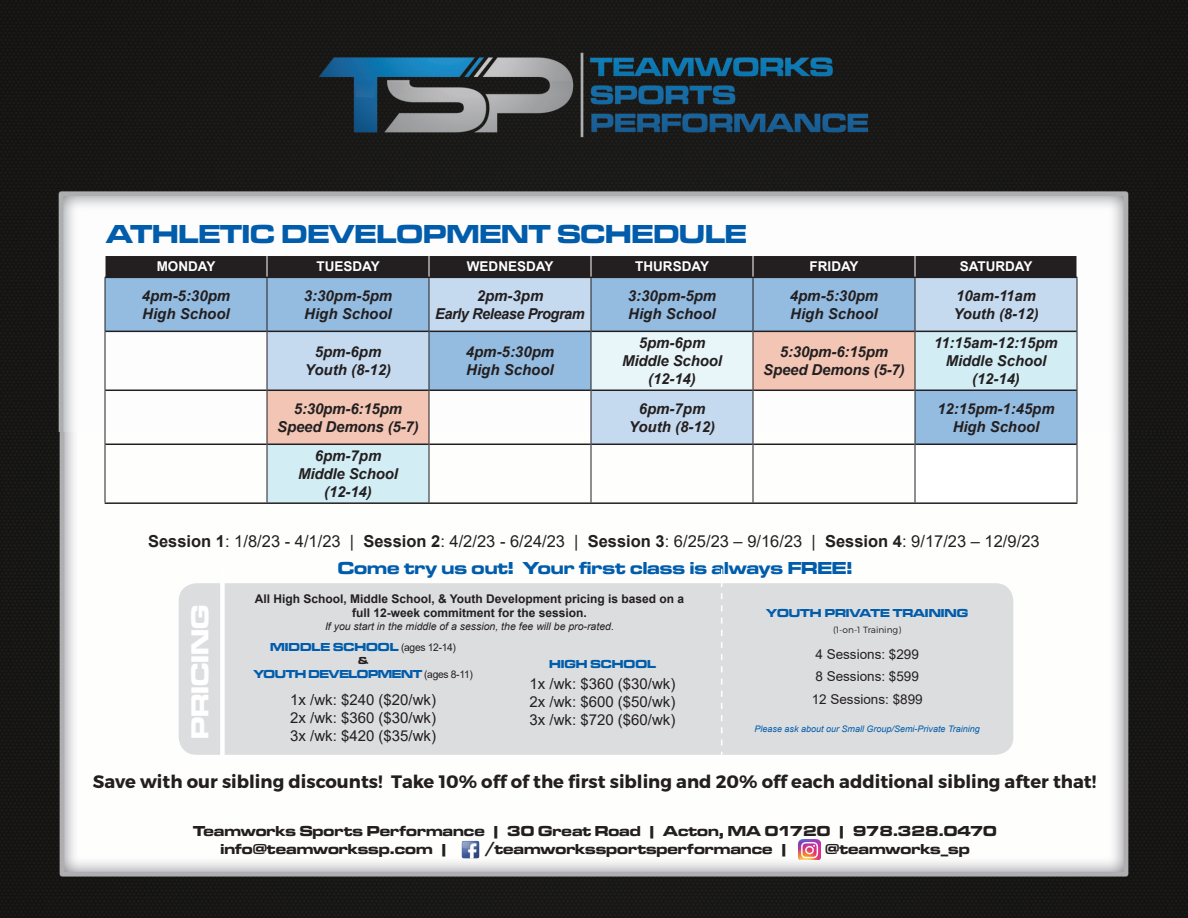
<style>
.page{position:relative;width:1188px;height:918px;background:#fff}
.page>*{position:absolute;margin:0;border:0;box-sizing:border-box;transform-origin:0 0}
.t1{font:27px "Microgramma D Bold Exte";color:#015dab}
.t2{font:25.5px "Microgramma D Bold Exte";color:#fff}
.t3{font:700 18px "Montserrat";color:#231f20}
.t4{font:18px "Microgramma D Bold Exte";color:#015dab}
.t5{font:16.5px "Arial";color:#231f20}
.t6{font:italic 700 15px/18px "Arial";color:#231f20}
.t7{font:15px "Microgramma D Bold Exte";color:#231f20}
.t8{font:15px "Arial";color:#231f20}
.t9{font:italic 700 15px "Arial";letter-spacing:-.03em;color:#231f20}
.t10{font:700 13.5px "Arial";color:#fff}
.t11{font:13.5px "Arial";color:#231f20}
.t12{font:700 12px/14.4px "Arial";color:#231f20;text-align:center}
.t13{font:12px "Microgramma D Bold Exte";color:#015dab}
.t14{font:12px "Microgramma D Bold Exte";letter-spacing:-.03em;color:#015dab}
.t15{font:italic 10.5px "Arial";color:#231f20}
.t16{font:10.5px "Microgramma D Bold Exte";color:#231f20}
.t17{font:italic 9px "Arial";color:#015dab}
.t18{font:300 9px "Montserrat";color:#231f20}
.s1{font-weight:700}
.s2{font-family:"Arial";font-size:10.5px;color:#231f20}
</style>
<div class="page">
<img style="left:0;top:1px;width:1188px;height:768px">
<img style="left:1px;top:432px;width:1187px;height:486px">
<svg style="left:106px;top:332px;width:161px;height:112px"></svg>
<svg style="left:268px;top:332px;width:809px;height:170px"></svg>
<div style="left:267px;top:390px;width:162px;height:54px;background:#f2c5b4"></div>
<div style="left:915px;top:444px;width:162px;height:59px;background:#fff"></div>
<hr style="left:105px;top:331px;width:162px;height:1px;background:#231f20">
<hr style="left:267px;top:331px;width:162px;height:1px;background:#231f20">
<hr style="left:429px;top:331px;width:162px;height:1px;background:#231f20">
<hr style="left:591px;top:331px;width:162px;height:1px;background:#231f20">
<hr style="left:753px;top:331px;width:162px;height:1px;background:#231f20">
<hr style="left:915px;top:331px;width:162px;height:1px;background:#231f20">
<hr style="left:105px;top:390px;width:162px;height:1px;background:#231f20">
<hr style="left:267px;top:390px;width:162px;height:1px;background:#231f20">
<hr style="left:429px;top:390px;width:162px;height:1px;background:#231f20">
<hr style="left:591px;top:390px;width:162px;height:1px;background:#231f20">
<hr style="left:753px;top:390px;width:162px;height:1px;background:#231f20">
<hr style="left:915px;top:390px;width:162px;height:1px;background:#231f20">
<hr style="left:105px;top:444px;width:162px;height:1px;background:#231f20">
<hr style="left:267px;top:444px;width:162px;height:1px;background:#231f20">
<hr style="left:429px;top:444px;width:162px;height:1px;background:#231f20">
<hr style="left:591px;top:444px;width:162px;height:1px;background:#231f20">
<hr style="left:753px;top:444px;width:162px;height:1px;background:#231f20">
<hr style="left:915px;top:444px;width:162px;height:1px;background:#231f20">
<hr style="left:105px;top:502px;width:162px;height:2px;background:#231f20">
<hr style="left:267px;top:502px;width:162px;height:2px;background:#231f20">
<hr style="left:429px;top:502px;width:162px;height:2px;background:#231f20">
<hr style="left:591px;top:502px;width:162px;height:2px;background:#231f20">
<hr style="left:753px;top:502px;width:162px;height:2px;background:#231f20">
<hr style="left:915px;top:502px;width:162px;height:2px;background:#231f20">
<hr style="left:105px;top:255px;width:162px;height:1px;background:#fff">
<hr style="left:267px;top:255px;width:162px;height:1px;background:#fff">
<hr style="left:429px;top:255px;width:162px;height:1px;background:#fff">
<hr style="left:591px;top:255px;width:162px;height:1px;background:#fff">
<hr style="left:753px;top:255px;width:162px;height:1px;background:#fff">
<hr style="left:915px;top:255px;width:162px;height:1px;background:#fff">
<svg style="left:105px;top:256px;width:973px;height:75px;background:#7e94aa"></svg>
<hr style="left:105px;top:278px;width:1px;height:53px;background:#231f20">
<hr style="left:267px;top:278px;width:1px;height:53px;background:#231f20">
<hr style="left:429px;top:278px;width:1px;height:53px;background:#231f20">
<hr style="left:591px;top:278px;width:1px;height:53px;background:#231f20">
<hr style="left:753px;top:278px;width:1px;height:53px;background:#231f20">
<hr style="left:915px;top:278px;width:1px;height:53px;background:#231f20">
<hr style="left:1077px;top:278px;width:1px;height:53px;background:#231f20">
<hr style="left:105px;top:331px;width:1px;height:59px;background:#231f20">
<hr style="left:267px;top:331px;width:1px;height:59px;background:#231f20">
<hr style="left:429px;top:331px;width:1px;height:59px;background:#231f20">
<hr style="left:591px;top:331px;width:1px;height:59px;background:#231f20">
<hr style="left:753px;top:331px;width:1px;height:59px;background:#231f20">
<hr style="left:915px;top:331px;width:1px;height:59px;background:#231f20">
<hr style="left:1077px;top:331px;width:1px;height:59px;background:#231f20">
<hr style="left:105px;top:390px;width:1px;height:54px;background:#231f20">
<hr style="left:267px;top:390px;width:1px;height:54px;background:#231f20">
<hr style="left:429px;top:390px;width:1px;height:54px;background:#231f20">
<hr style="left:591px;top:390px;width:1px;height:54px;background:#231f20">
<hr style="left:753px;top:390px;width:1px;height:54px;background:#231f20">
<hr style="left:915px;top:390px;width:1px;height:54px;background:#231f20">
<hr style="left:1077px;top:390px;width:1px;height:54px;background:#231f20">
<hr style="left:105px;top:444px;width:1px;height:58px;background:#231f20">
<hr style="left:267px;top:444px;width:1px;height:58px;background:#231f20">
<hr style="left:429px;top:444px;width:1px;height:58px;background:#231f20">
<hr style="left:591px;top:444px;width:1px;height:58px;background:#231f20">
<hr style="left:753px;top:444px;width:1px;height:58px;background:#231f20">
<hr style="left:915px;top:444px;width:1px;height:58px;background:#231f20">
<hr style="left:1077px;top:444px;width:1px;height:58px;background:#231f20">
<img style="left:798px;top:840px;width:23px;height:19px">
<img style="left:460px;top:840px;width:20px;height:19px">
<div style="left:179px;top:583px;width:834px;height:172px;background:#dcdddf;border-radius:18px"></div>
<div style="left:220px;top:570px;width:5px;height:188px;background:#fff"></div>
<svg style="left:721px;top:569px;width:1px;height:189px"></svg>
<p class="t1" style="left:106px;top:215px;width:642px">ATHLETIC DEVELOPMENT SCHEDULE</p>
<p class="t10" style="left:157px;top:257px;width:60px">MONDAY</p>
<p class="t10" style="left:316px;top:257px;width:65px">TUESDAY</p>
<p class="t10" style="left:467px;top:257px;width:88px">WEDNESDAY</p>
<p class="t10" style="left:635px;top:257px;width:75px">THURSDAY</p>
<p class="t10" style="left:810px;top:257px;width:51px">FRIDAY</p>
<p class="t10" style="left:960px;top:257px;width:74px">SATURDAY</p>
<p class="t6" style="left:142px;top:287px;width:90px">4pm-5:30pm<br>High School</p>
<p class="t6" style="left:304px;top:287px;width:90px">3:30pm-5pm<br>High School</p>
<p class="t6" style="left:477px;top:287px;width:68px">2pm-3pm</p>
<p class="t6" style="left:628px;top:287px;width:90px">3:30pm-5pm<br>High School</p>
<p class="t6" style="left:790px;top:287px;width:90px">4pm-5:30pm<br>High School</p>
<p class="t6" style="left:953px;top:287px;width:87px">10am-11am<br>Youth (8-12)</p>
<p class="t9" style="left:435px;top:304px;width:151px">Early Release Program</p>
<p class="t6" style="left:305px;top:343px;width:88px;text-align:center">5pm-6pm<br>Youth (8-12)</p>
<p class="t6" style="left:466px;top:343px;width:90px">4pm-5:30pm<br>High School</p>
<p class="t6" style="left:622px;top:334px;width:101px;text-align:center">5pm-6pm<br>Middle School</p>
<p class="t6" style="left:648px;top:370px;width:49px">(12-14)</p>
<p class="t6" style="left:780px;top:343px;width:110px">5:30pm-6:15pm</p>
<p class="t6" style="left:763px;top:361px;width:143px">Speed Demons (5-7)</p>
<p class="t6" style="left:934px;top:334px;width:125px;text-align:center">11:15am-12:15pm<br>Middle School</p>
<p class="t6" style="left:972px;top:370px;width:49px">(12-14)</p>
<p class="t6" style="left:294px;top:400px;width:110px">5:30pm-6:15pm</p>
<p class="t6" style="left:277px;top:418px;width:143px">Speed Demons (5-7)</p>
<p class="t6" style="left:298px;top:447px;width:101px;text-align:center">6pm-7pm<br>Middle School</p>
<p class="t6" style="left:324px;top:483px;width:49px">(12-14)</p>
<p class="t6" style="left:629px;top:400px;width:88px;text-align:center">6pm-7pm<br>Youth (8-12)</p>
<p class="t6" style="left:937px;top:400px;width:119px;text-align:center">12:15pm-1:45pm<br>High School</p>
<p class="t5" style="left:148px;top:529px;width:893px"><span class="s1">Session 1</span>: 1/8/23 - 4/1/23 | <span class="s1">Session 2</span>: 4/2/23 - 6/24/23 | <span class="s1">Session 3</span>: 6/25/23 – 9/16/23 | <span class="s1">Session 4</span>: 9/17/23 – 12/9/23</p>
<p class="t2" style="left:183px;top:739px;width:136px;rotate:-90deg">PRICING</p>
<p class="t4" style="left:338px;top:556px;width:516px">Come try us out! Your first class is always FREE!</p>
<p class="t13" style="left:766px;top:605px;width:204px">YOUTH PRIVATE TRAINING</p>
<p class="t18" style="left:833px;top:624px;width:69px">(1-on-1 Training)</p>
<p class="t11" style="left:815px;top:644px;width:105px">4 Sessions: $299</p>
<p class="t11" style="left:815px;top:667px;width:105px">8 Sessions: $599</p>
<p class="t11" style="left:812px;top:689px;width:113px">12 Sessions: $899</p>
<p class="t17" style="left:755px;top:723px;width:227px">Please ask about our Small Group/Semi-Private Training</p>
<p class="t12" style="left:255px;top:592px;width:431px">All High School, Middle School, &amp; Youth Development pricing is based on a full 12-week commitment for the session.</p>
<p class="t15" style="left:325px;top:619px;width:290px">If you start in the middle of a session, the fee will be pro-rated.</p>
<p class="t13" style="left:270px;top:639px;width:187px">MIDDLE SCHOOL <span class="s2">(ages 12-14)</span></p>
<p class="t16" style="left:358px;top:653px;width:11px">&amp;</p>
<p class="t14" style="left:253px;top:666px;width:221px">YOUTH DEVELOPMENT <span class="s2">(ages 8-11)</span></p>
<p class="t8" style="left:290px;top:690px;width:147px">1x /wk: $240 ($20/wk)</p>
<p class="t8" style="left:290px;top:708px;width:147px">2x /wk: $360 ($30/wk)</p>
<p class="t8" style="left:290px;top:726px;width:147px">3x /wk: $420 ($35/wk)</p>
<p class="t13" style="left:549px;top:656px;width:108px">HIGH SCHOOL</p>
<p class="t8" style="left:530px;top:673px;width:147px">1x /wk: $360 ($30/wk)</p>
<p class="t8" style="left:530px;top:691px;width:147px">2x /wk: $600 ($50/wk)</p>
<p class="t8" style="left:530px;top:709px;width:147px">3x /wk: $720 ($60/wk)</p>
<p class="t3" style="left:93px;top:770px;width:1005px">Save with our sibling discounts! Take 10% off of the first sibling and 20% off each additional sibling after that!</p>
<p class="t7" style="left:193px;top:821px;width:805px">Teamworks Sports Performance | 30 Great Road | Acton, MA 01720 | 978.328.0470</p>
<p class="t7" style="left:220px;top:839px;width:229px">info@teamworkssp.com |</p>
<p class="t7" style="left:485px;top:839px;width:304px">/teamworkssportsperformance |</p>
<p class="t7" style="left:825px;top:839px;width:146px">@teamworks_sp</p>
</div>
